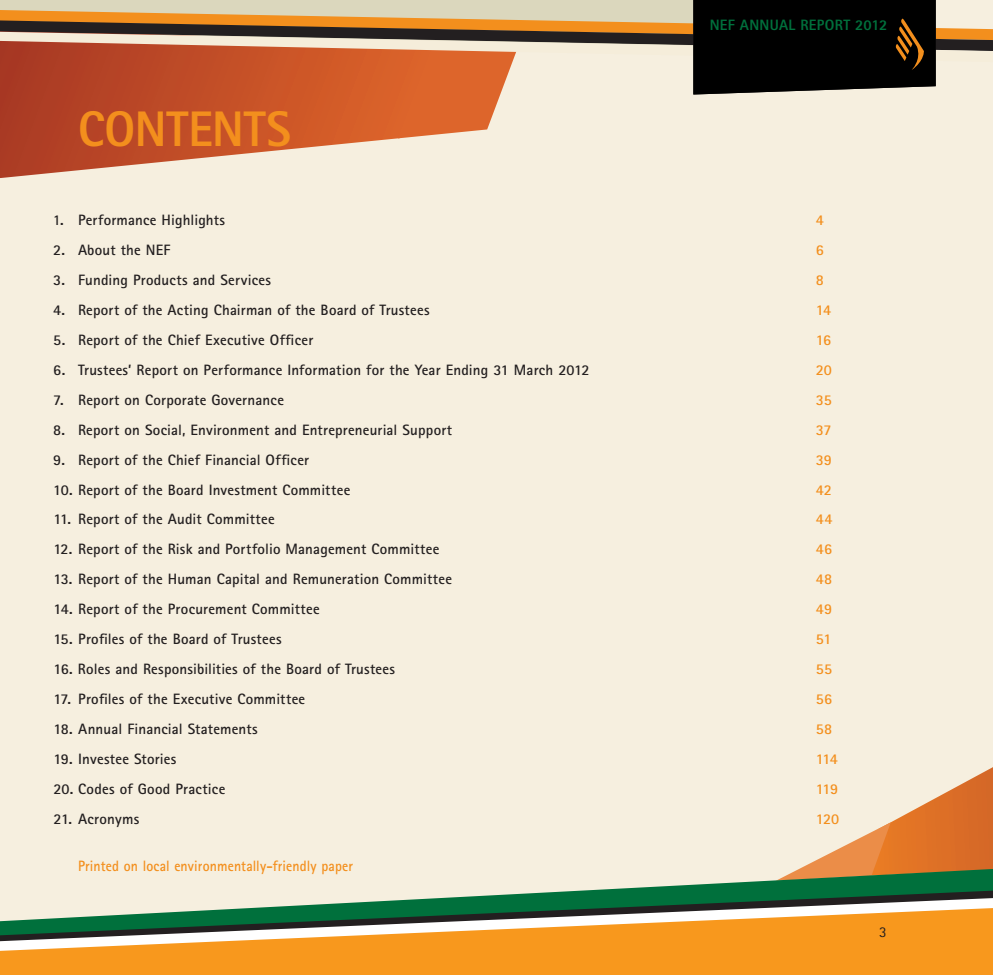
<style>
.page{position:relative;width:993px;height:975px;background:#fff}
.page>*{position:absolute;margin:0;border:0;box-sizing:border-box;transform-origin:0 0}
.t1{font:800 50px "Rotis Sans Serif";color:#f38f1d;scale:.95 1}
.t2{font:700 15px "Rotis Sans Serif";letter-spacing:.015em;color:#231f20}
.t3{font:700 15px "Rotis Sans Serif";letter-spacing:.005em;color:#f38f1d;scale:.92 1}
.t4{font:700 15px "Rotis Sans Serif";letter-spacing:.005em;color:#f38f1d}
.t5{font:700 15px "Rotis Sans Serif";letter-spacing:.015em;color:#231f20;scale:.92 1}
.t6{font:800 15px "Rotis Sans Serif";letter-spacing:.02em;color:#00703c}
.t7{font:15px "Rotis Sans Serif";color:#231f20}
</style>
<div class="page">
<div style="left:0;top:1px;width:991px;height:973px;background:#f6efdf"></div>
<svg style="left:0;top:94px;width:501px;height:84px"></svg>
<svg style="left:801px;top:768px;width:190px;height:100px"></svg>
<svg style="left:0;top:1px;width:991px;height:93px"></svg>
<div style="left:0;top:950px;width:991px;height:24px;background:#f8981d"></div>
<svg style="left:594px;top:868px;width:397px;height:22px"></svg>
<svg style="left:0;top:941px;width:991px;height:9px;background:#f8a439"></svg>
<svg style="left:0;top:890px;width:991px;height:51px"></svg>
<p class="t1" style="left:78px;top:98px;width:226px">CONTENTS</p>
<p class="t6" style="left:709px;top:16px;width:179px">NEF ANNUAL REPORT 2012</p>
<p class="t5" style="left:53px;top:211px;width:188px">1. Performance Highlights</p>
<p class="t4" style="left:815px;top:211px;width:10px">4</p>
<p class="t2" style="left:53px;top:240px;width:119px">2. About the NEF</p>
<p class="t4" style="left:815px;top:240px;width:10px">6</p>
<p class="t2" style="left:53px;top:270px;width:219px">3. Funding Products and Services</p>
<p class="t4" style="left:815px;top:270px;width:10px">8</p>
<p class="t2" style="left:53px;top:300px;width:378px">4. Report of the Acting Chairman of the Board of Trustees</p>
<p class="t4" style="left:815px;top:300px;width:17px">14</p>
<p class="t2" style="left:53px;top:330px;width:261px">5. Report of the Chief Executive Officer</p>
<p class="t4" style="left:815px;top:330px;width:17px">16</p>
<p class="t2" style="left:53px;top:360px;width:537px">6. Trustees’ Report on Performance Information for the Year Ending 31 March 2012</p>
<p class="t4" style="left:815px;top:360px;width:18px">20</p>
<p class="t2" style="left:53px;top:390px;width:232px">7. Report on Corporate Governance</p>
<p class="t4" style="left:815px;top:390px;width:17px">35</p>
<p class="t2" style="left:53px;top:420px;width:400px">8. Report on Social, Environment and Entrepreneurial Support</p>
<p class="t4" style="left:815px;top:420px;width:17px">37</p>
<p class="t2" style="left:53px;top:450px;width:257px">9. Report of the Chief Financial Officer</p>
<p class="t4" style="left:815px;top:450px;width:18px">39</p>
<p class="t2" style="left:53px;top:480px;width:298px">10. Report of the Board Investment Committee</p>
<p class="t4" style="left:815px;top:480px;width:18px">42</p>
<p class="t2" style="left:53px;top:510px;width:223px">11. Report of the Audit Committee</p>
<p class="t4" style="left:815px;top:510px;width:18px">44</p>
<p class="t2" style="left:53px;top:539px;width:387px">12. Report of the Risk and Portfolio Management Committee</p>
<p class="t4" style="left:815px;top:539px;width:18px">46</p>
<p class="t2" style="left:53px;top:569px;width:400px">13. Report of the Human Capital and Remuneration Committee</p>
<p class="t4" style="left:815px;top:569px;width:18px">48</p>
<p class="t2" style="left:53px;top:599px;width:268px">14. Report of the Procurement Committee</p>
<p class="t4" style="left:815px;top:599px;width:18px">49</p>
<p class="t2" style="left:53px;top:629px;width:230px">15. Profiles of the Board of Trustees</p>
<p class="t4" style="left:815px;top:629px;width:17px">51</p>
<p class="t2" style="left:53px;top:659px;width:343px">16. Roles and Responsibilities of the Board of Trustees</p>
<p class="t4" style="left:815px;top:659px;width:18px">55</p>
<p class="t2" style="left:53px;top:689px;width:253px">17. Profiles of the Executive Committee</p>
<p class="t4" style="left:815px;top:689px;width:18px">56</p>
<p class="t2" style="left:53px;top:719px;width:206px">18. Annual Financial Statements</p>
<p class="t4" style="left:815px;top:719px;width:18px">58</p>
<p class="t2" style="left:53px;top:749px;width:124px">19. Investee Stories</p>
<p class="t4" style="left:815px;top:749px;width:24px">114</p>
<p class="t2" style="left:53px;top:779px;width:173px">20. Codes of Good Practice</p>
<p class="t4" style="left:815px;top:779px;width:24px">119</p>
<p class="t2" style="left:53px;top:808px;width:87px">21. Acronyms</p>
<p class="t4" style="left:815px;top:808px;width:25px">120</p>
<p class="t3" style="left:78px;top:856px;width:300px">Printed on local environmentally-friendly paper</p>
<p class="t7" style="left:878px;top:923px;width:9px">3</p>
</div>
